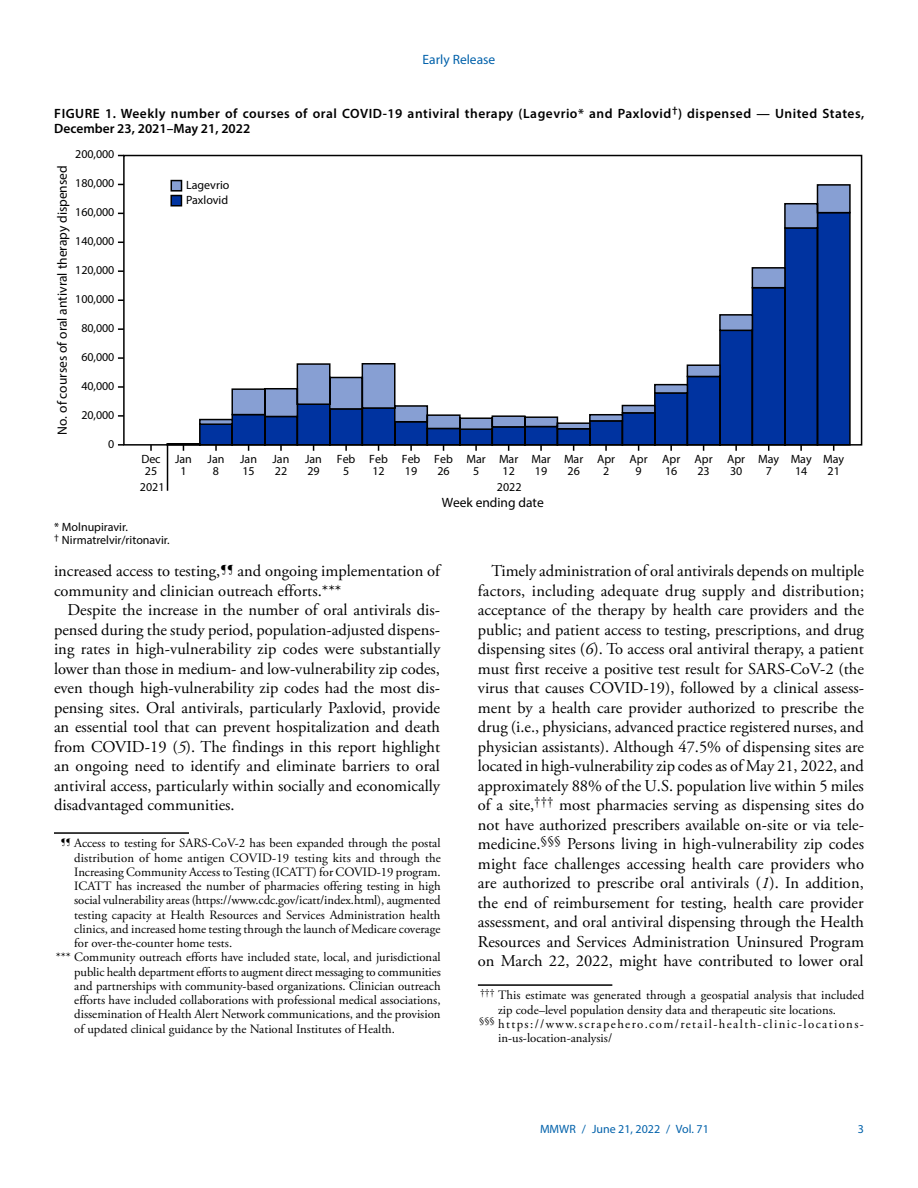
<style>
.page{position:relative;width:918px;height:1188px;background:#fff}
.page>*{position:absolute;margin:0;border:0;box-sizing:border-box;transform-origin:0 0}
.Paragraph{font:16.5px/19.5px "Adobe Garamond Pro";color:#000;text-align:justify}
.Figure_Title{font:600 13.5px/15px "Myriad Pro";letter-spacing:.035em;color:#000}
.t1{font:13.5px "Myriad Pro";color:#000}
.t2{font:13.5px "Myriad Pro";color:#0061aa}
.footnote_w_rule_text{font:12.75px/14.2px "Adobe Garamond Pro";color:#000;text-align:justify}
.footnote_no_rule_tex{font:12.75px/14.2px "Adobe Garamond Pro";color:#000;text-align:justify}
.footnote_no_rule_tex-2{font:12.75px/14.2px "Adobe Garamond Pro";letter-spacing:.11em;color:#000}
.Figure_Footnote{font:12px/12px "Myriad Pro";color:#000}
.t3{font:12px "Myriad Pro";color:#0061aa}
.s1{font-style:italic}
</style>
<div class="page">
<svg style="left:170px;top:183px;width:681px;height:260px"></svg>
<div style="left:123px;top:155px;width:739px;height:291px;border:2px solid #000"></div>
<svg style="left:800px;top:445px;width:2px;height:6px"></svg>
<svg style="left:735px;top:445px;width:2px;height:6px"></svg>
<svg style="left:670px;top:445px;width:2px;height:6px"></svg>
<svg style="left:605px;top:445px;width:2px;height:6px"></svg>
<svg style="left:540px;top:445px;width:2px;height:6px"></svg>
<svg style="left:475px;top:445px;width:2px;height:6px"></svg>
<svg style="left:410px;top:445px;width:2px;height:6px"></svg>
<svg style="left:345px;top:445px;width:2px;height:6px"></svg>
<svg style="left:280px;top:445px;width:2px;height:6px"></svg>
<svg style="left:215px;top:445px;width:2px;height:6px"></svg>
<svg style="left:150px;top:445px;width:2px;height:6px"></svg>
<hr style="left:167px;top:445px;width:1px;height:46px;background:#000">
<svg style="left:118px;top:444px;width:6px;height:2px"></svg>
<svg style="left:118px;top:415px;width:6px;height:2px"></svg>
<svg style="left:118px;top:386px;width:6px;height:2px"></svg>
<svg style="left:118px;top:357px;width:6px;height:2px"></svg>
<svg style="left:118px;top:328px;width:6px;height:2px"></svg>
<svg style="left:118px;top:299px;width:6px;height:2px"></svg>
<svg style="left:118px;top:270px;width:6px;height:2px"></svg>
<div style="left:171px;top:181px;width:11px;height:10px;background:#879fd3"></div>
<div style="left:171px;top:180px;width:11px;height:12px;border:2px solid #000"></div>
<div style="left:171px;top:196px;width:10px;height:10px;background:#0033a0"></div>
<div style="left:170px;top:195px;width:12px;height:12px;border:2px solid #000"></div>
<hr style="left:54px;top:832px;width:135px;height:2px;background:#000">
<hr style="left:478px;top:984px;width:134px;height:2px;background:#000">
<p class="t2" style="left:423px;top:51px;width:74px">Early Release</p>
<h1 class="Figure_Title" style="left:54px;top:106px;width:811px">FIGURE 1. Weekly number of courses of oral COVID-19 antiviral therapy (Lagevrio* and Paxlovid<sup>†</sup>) dispensed — United States,<br>December 23, 2021–May 21, 2022</h1>
<p class="Figure_Footnote" style="left:75px;top:148px;width:41px">200,000</p>
<p class="t1" style="left:54px;top:435px;width:271px;rotate:-90deg">No. of courses of oral antivral therapy dispensed</p>
<p class="Figure_Footnote" style="left:75px;top:177px;width:41px">180,000</p>
<p class="Figure_Footnote" style="left:75px;top:206px;width:41px">160,000</p>
<p class="Figure_Footnote" style="left:75px;top:235px;width:41px">140,000</p>
<p class="Figure_Footnote" style="left:75px;top:264px;width:41px">120,000</p>
<p class="Figure_Footnote" style="left:75px;top:293px;width:41px">100,000</p>
<p class="Figure_Footnote" style="left:81px;top:322px;width:35px">80,000</p>
<p class="Figure_Footnote" style="left:81px;top:351px;width:35px">60,000</p>
<p class="Figure_Footnote" style="left:81px;top:380px;width:35px">40,000</p>
<p class="Figure_Footnote" style="left:81px;top:408px;width:35px">20,000</p>
<p class="Figure_Footnote" style="left:108px;top:437px;width:8px">0</p>
<p class="Figure_Footnote" style="left:186px;top:177px;width:45px;line-height:15.3px">Lagevrio<br>Paxlovid</p>
<p class="Figure_Footnote" style="left:141px;top:453px;width:21px">Dec<br>25</p>
<p class="Figure_Footnote" style="left:175px;top:453px;width:18px;text-align:center">Jan<br>1</p>
<p class="Figure_Footnote" style="left:208px;top:453px;width:18px;text-align:center">Jan<br>8</p>
<p class="Figure_Footnote" style="left:240px;top:453px;width:18px">Jan<br>15</p>
<p class="Figure_Footnote" style="left:273px;top:453px;width:18px">Jan<br>22</p>
<p class="Figure_Footnote" style="left:305px;top:453px;width:18px">Jan<br>29</p>
<p class="Figure_Footnote" style="left:337px;top:453px;width:20px;text-align:center">Feb<br>5</p>
<p class="Figure_Footnote" style="left:369px;top:453px;width:20px">Feb<br>12</p>
<p class="Figure_Footnote" style="left:402px;top:453px;width:20px">Feb<br>19</p>
<p class="Figure_Footnote" style="left:434px;top:453px;width:20px">Feb<br>26</p>
<p class="Figure_Footnote" style="left:466px;top:453px;width:21px;text-align:center">Mar<br>5</p>
<p class="Figure_Footnote" style="left:499px;top:453px;width:21px">Mar<br>12</p>
<p class="Figure_Footnote" style="left:531px;top:453px;width:21px">Mar<br>19</p>
<p class="Figure_Footnote" style="left:564px;top:453px;width:21px">Mar<br>26</p>
<p class="Figure_Footnote" style="left:597px;top:453px;width:20px;text-align:center">Apr<br>2</p>
<p class="Figure_Footnote" style="left:630px;top:453px;width:20px;text-align:center">Apr<br>9</p>
<p class="Figure_Footnote" style="left:662px;top:453px;width:20px">Apr<br>16</p>
<p class="Figure_Footnote" style="left:695px;top:453px;width:20px">Apr<br>23</p>
<p class="Figure_Footnote" style="left:727px;top:453px;width:20px">Apr<br>30</p>
<p class="Figure_Footnote" style="left:758px;top:453px;width:23px;text-align:center">May<br>7</p>
<p class="Figure_Footnote" style="left:791px;top:453px;width:23px;text-align:center">May<br>14</p>
<p class="Figure_Footnote" style="left:823px;top:453px;width:23px;text-align:center">May<br>21</p>
<p class="Figure_Footnote" style="left:140px;top:481px;width:26px">2021</p>
<p class="Figure_Footnote" style="left:497px;top:481px;width:26px">2022</p>
<p class="t1" style="left:442px;top:494px;width:104px">Week ending date</p>
<p class="Figure_Footnote" style="left:54px;top:521px;width:75px">* Molnupiravir.</p>
<p class="Figure_Footnote" style="left:54px;top:534px;width:117px"><sup>†</sup> Nirmatrelvir/ritonavir.</p>
<p class="Paragraph" style="left:54px;top:562px;width:388px">increased access to testing,<sup>¶¶</sup> and ongoing implementation of community and clinician outreach efforts.***</p>
<p class="Paragraph" style="left:54px;top:601px;width:388px;text-indent:14px">Despite the increase in the number of oral antivirals dis&shy;pensed during the study period, population-adjusted dispens&shy;ing rates in high-vulnerability zip codes were substantially lower than those in medium- and low-vulnerability zip codes, even though high-vulnerability zip codes had the most dis&shy;pensing sites. Oral antivirals, particularly Paxlovid, provide an essential tool that can prevent hospitalization and death from COVID-19 (<span class="s1">5</span>). The findings in this report highlight an ongoing need to identify and eliminate barriers to oral antiviral access, particularly within socially and economically disadvantaged communities.</p>
<p class="footnote_w_rule_text" style="left:74px;top:837px;width:368px;text-indent:-14px"><sup>¶¶</sup> Access to testing for SARS-CoV-2 has been expanded through the postal distribution of home antigen COVID-19 testing kits and through the Increasing Community Access to Testing (ICATT) for COVID-19 program.<br>ICATT has increased the number of pharmacies offering testing in high social vulnerability areas (https://www.cdc.gov/icatt/index.html), augmented testing capacity at Health Resources and Services Administration health clinics, and increased home testing through the launch of Medicare coverage for over-the-counter home tests.</p>
<p class="footnote_no_rule_tex" style="left:74px;top:951px;width:368px;text-indent:-19px">*** Community outreach efforts have included state, local, and jurisdictional public health department efforts to augment direct messaging to communities and partnerships with community-based organizations. Clinician outreach efforts have included collaborations with professional medical associations, dissemination of Health Alert Network communications, and the provision of updated clinical guidance by the National Institutes of Health.</p>
<p class="Paragraph" style="left:478px;top:562px;width:388px;text-indent:14px">Timely administration of oral antivirals depends on multiple factors, including adequate drug supply and distribution; acceptance of the therapy by health care providers and the public; and patient access to testing, prescriptions, and drug dispensing sites (<span class="s1">6</span>). To access oral antiviral therapy, a patient must first receive a positive test result for SARS-CoV-2 (the virus that causes COVID-19), followed by a clinical assess&shy;ment by a health care provider authorized to prescribe the drug (i.e., physicians, advanced practice registered nurses, and physician assistants). Although 47.5% of dispensing sites are located in high-vulnerability zip codes as of May 21, 2022, and approximately 88% of the U.S. population live within 5 miles of a site,<sup>†††</sup> most pharmacies serving as dispensing sites do not have authorized prescribers available on-site or via tele&shy;medicine.<sup>§§§</sup> Persons living in high-vulnerability zip codes might face challenges accessing health care providers who are authorized to prescribe oral antivirals (<span class="s1">1</span>). In addition, the end of reimbursement for testing, health care provider assessment, and oral antiviral dispensing through the Health Resources and Services Administration Uninsured Program on March 22, 2022, might have contributed to lower oral</p>
<p class="footnote_w_rule_text" style="left:498px;top:989px;width:368px;text-indent:-18px"><sup>†††</sup> This estimate was generated through a geospatial analysis that included zip code–level population density data and therapeutic site locations.</p>
<p class="footnote_no_rule_tex-2" style="left:498px;top:1017px;width:367px;text-indent:-19px"><sup>§§§</sup> https://www.scrapehero.com/retail-health-clinic-locations&shy;in-us-location-analysis/</p>
<p class="t3" style="left:540px;top:1121px;width:170px">MMWR / June 21, 2022 / Vol. 71</p>
<p class="t3" style="left:858px;top:1121px;width:8px">3</p>
</div>
